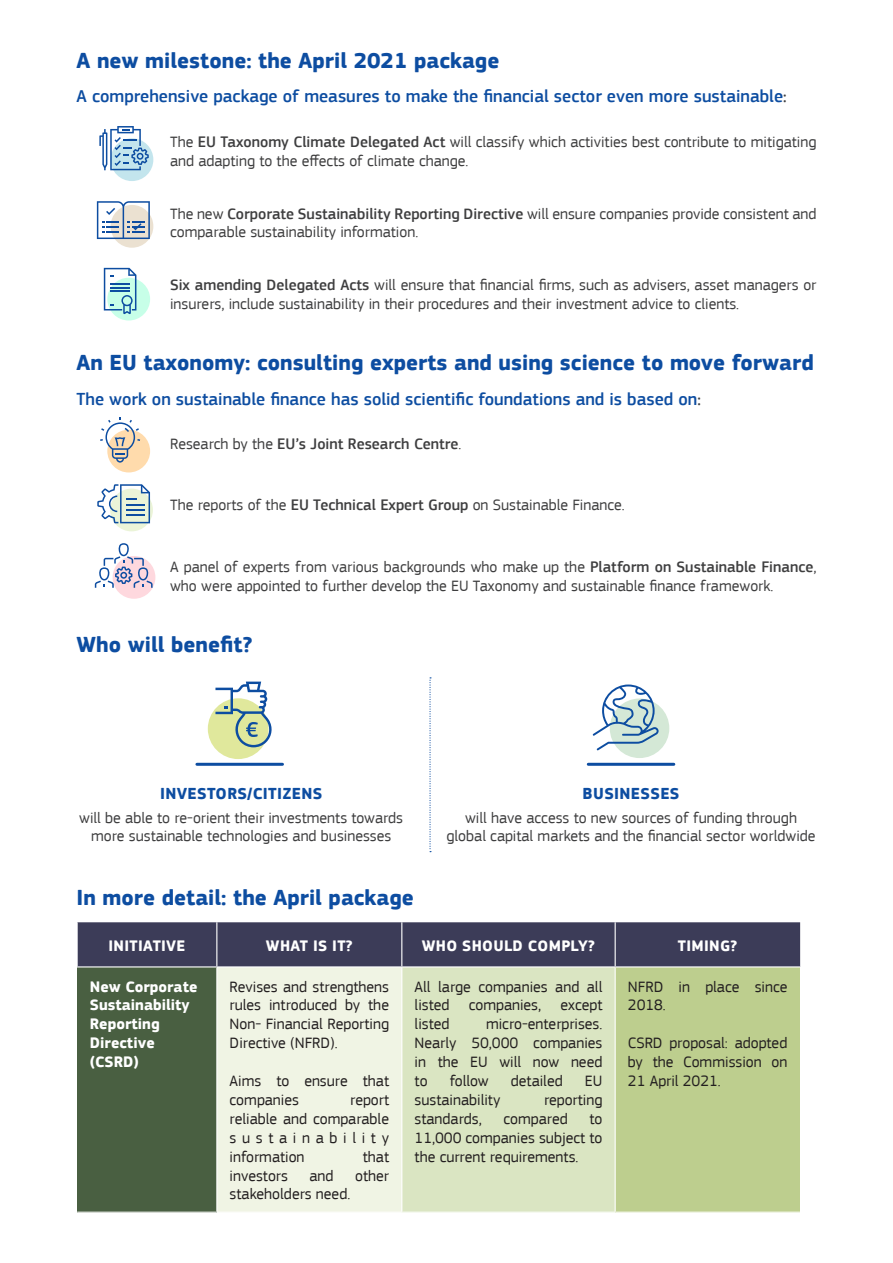
<style>
.page{position:relative;width:893px;height:1263px;background:#fff}
.page>*{position:absolute;margin:0;border:0;box-sizing:border-box;transform-origin:0 0}
.Title__1{font:700 22.5px "EC Square Sans Pro";color:#0d4da1}
.Subtitle__1{font:500 18px "EC Square Sans Pro";color:#0d4da1}
.t1{font:700 16.5px "EC Square Sans Pro";letter-spacing:.02em;color:#0d4da1}
.Bullet_points{font:15.75px/18.9px "EC Square Sans Pro";color:#3e3e3f}
.Normal_text{font:15.75px/18.9px "EC Square Sans Pro";color:#231f20;text-align:justify}
.Body_text{font:15.75px/18.9px "EC Square Sans Pro";color:#3e3e3f;text-align:center}
.Table_cell_light{font:700 15.75px/18.9px "EC Square Sans Pro";color:#fff}
.Table_header{font:700 15.75px "EC Square Sans Pro";letter-spacing:.02em;color:#fff}
.Bullet_points-2{font:500 15.75px "EC Square Sans Pro";color:#3e3e3f}
.s1{font-size:16.5px;color:#3e3e3f}
.s2{font-weight:500}
.s3{font-weight:400}
</style>
<div class="page">
<div style="left:78px;top:922px;width:722px;height:44px;background:#3c3c58"></div>
<div style="left:77px;top:967px;width:140px;height:245px;background:#495f41"></div>
<div style="left:217px;top:967px;width:185px;height:245px;background:#f0f4e4"></div>
<div style="left:402px;top:967px;width:213px;height:245px;background:#dae5c2"></div>
<div style="left:615px;top:967px;width:185px;height:245px;background:#bdce8e"></div>
<hr style="left:216px;top:922px;width:1px;height:44px;background:#fff">
<hr style="left:401px;top:922px;width:1px;height:44px;background:#fff">
<hr style="left:615px;top:922px;width:1px;height:44px;background:#fff">
<hr style="left:216px;top:967px;width:1px;height:244px;background:#fff">
<hr style="left:401px;top:967px;width:1px;height:244px;background:#fff">
<hr style="left:615px;top:967px;width:1px;height:244px;background:#fff">
<hr style="left:77px;top:1211px;width:140px;height:2px;background:#fff">
<hr style="left:217px;top:1211px;width:185px;height:2px;background:#fff">
<hr style="left:402px;top:1211px;width:213px;height:2px;background:#fff">
<hr style="left:615px;top:1211px;width:185px;height:2px;background:#fff">
<div style="left:111px;top:138px;width:42px;height:43px;background:#c3e5ed;border-radius:50%"></div>
<svg style="left:99px;top:126px;width:50px;height:44px"></svg>
<div style="left:111px;top:205px;width:42px;height:43px;background:#ebe1d1;border-radius:50%"></div>
<svg style="left:97px;top:201px;width:53px;height:38px"></svg>
<div style="left:107px;top:430px;width:43px;height:42px;background:#ffdbac;border-radius:50%"></div>
<svg style="left:100px;top:417px;width:40px;height:46px"></svg>
<svg style="left:110px;top:489px;width:43px;height:42px"></svg>
<svg style="left:97px;top:484px;width:53px;height:39px"></svg>
<div style="left:113px;top:556px;width:42px;height:43px;background:#fed8de;border-radius:50%"></div>
<svg style="left:95px;top:543px;width:58px;height:45px"></svg>
<div style="left:107px;top:278px;width:43px;height:42px;background:#c7ffe8;border-radius:50%"></div>
<svg style="left:104px;top:268px;width:32px;height:46px"></svg>
<svg style="left:429px;top:677px;width:2px;height:175px"></svg>
<hr style="left:197px;top:763px;width:85px;height:3px;background:#0d4da1">
<div style="left:208px;top:698px;width:61px;height:61px;background:#e0e89c;border-radius:50%"></div>
<svg style="left:215px;top:682px;width:57px;height:65px"></svg>
<hr style="left:588px;top:763px;width:86px;height:3px;background:#0d4da1">
<div style="left:610px;top:698px;width:59px;height:60px;background:#d4e8d6;border-radius:50%"></div>
<svg style="left:593px;top:684px;width:66px;height:66px"></svg>
<p class="Title__1" style="left:77px;top:47px;width:424px">A new milestone: the April 2021 package</p>
<p class="Subtitle__1" style="left:77px;top:86px;width:712px">A comprehensive package of measures to make the financial sector even more sustainable<span class="s1">:</span></p>
<p class="Bullet_points" style="left:170px;top:132px;width:648px">The <span class="s2">EU Taxonomy Climate Delegated Act</span> will classify which activities best contribute to mitigating and adapting to the effects of climate change.</p>
<p class="Bullet_points" style="left:170px;top:204px;width:648px">The new <span class="s2">Corporate Sustainability Reporting Directive</span> will ensure companies provide consistent and comparable sustainability information.</p>
<p class="Bullet_points" style="left:170px;top:276px;width:648px"><span class="s2">Six amending Delegated Acts</span> will ensure that financial firms, such as advisers, asset managers or insurers, include sustainability in their procedures and their investment advice to clients.</p>
<p class="Title__1" style="left:77px;top:349px;width:739px">An EU taxonomy: consulting experts and using science to move forward</p>
<p class="Subtitle__1" style="left:77px;top:388px;width:626px">The work on sustainable finance has solid scientific foundations and is based on<span class="s1">:</span></p>
<p class="Bullet_points-2" style="left:170px;top:435px;width:293px"><span class="s3">Research by the</span> EU’s Joint Research Centre<span class="s3">.</span></p>
<p class="Bullet_points" style="left:170px;top:496px;width:456px">The reports of the <span class="s2">EU Technical Expert Group</span> on Sustainable Finance.</p>
<p class="Bullet_points" style="left:170px;top:557px;width:648px">A panel of experts from various backgrounds who make up the <span class="s2">Platform on Sustainable Finance</span>, who were appointed to further develop the EU Taxonomy and sustainable finance framework.</p>
<p class="Title__1" style="left:77px;top:631px;width:177px">Who will benefit?</p>
<p class="t1" style="left:160px;top:784px;width:164px">INVESTORS/CITIZENS</p>
<p class="Body_text" style="left:79px;top:808px;width:325px">will be able to re-orient their investments towards more sustainable technologies and businesses</p>
<p class="t1" style="left:583px;top:784px;width:98px">BUSINESSES</p>
<p class="Body_text" style="left:446px;top:808px;width:371px">will have access to new sources of funding through global capital markets and the financial sector worldwide</p>
<p class="Title__1" style="left:77px;top:884px;width:339px">In more detail: the April package</p>
<p class="Table_header" style="left:109px;top:936px;width:78px">INITIATIVE</p>
<p class="Table_header" style="left:266px;top:936px;width:88px">WHAT IS IT?</p>
<p class="Table_header" style="left:422px;top:936px;width:175px">WHO SHOULD COMPLY?</p>
<p class="Table_header" style="left:678px;top:936px;width:61px">TIMING?</p>
<p class="Table_cell_light" style="left:90px;top:977px;width:109px">New Corporate<br>Sustainability<br>Reporting<br>Directive (CSRD)</p>
<p class="Normal_text" style="left:230px;top:977px;width:161px">Revises and strengthens rules introduced by the Non- Financial Reporting Directive (NFRD).</p>
<p class="Normal_text" style="left:230px;top:1071px;width:161px">Aims to ensure that companies</p>
<p class="Normal_text" style="left:415px;top:977px;width:189px">All large companies and all listed companies, except listed</p>
<p class="Normal_text" style="left:628px;top:977px;width:161px">NFRD in place since<br>2018.</p>
<p class="Normal_text" style="left:628px;top:1034px;width:161px">CSRD proposal: adopted by the Commission on 21 April 2021.</p>
<p class="Normal_text" style="left:415px;top:1015px;width:189px;text-indent:71px">micro-enterprises.<br>Nearly 50,000 companies in the EU will now need to</p>
<p class="Normal_text" style="left:450px;top:1071px;width:40px">follow</p>
<p class="Normal_text" style="left:511px;top:1071px;width:53px">detailed</p>
<p class="Normal_text" style="left:585px;top:1071px;width:19px">EU</p>
<p class="Normal_text" style="left:415px;top:1090px;width:87px">sustainability</p>
<p class="Normal_text" style="left:544px;top:1090px;width:60px">reporting</p>
<p class="Normal_text" style="left:415px;top:1109px;width:69px">standards,</p>
<p class="Normal_text" style="left:503px;top:1109px;width:66px">compared</p>
<p class="Normal_text" style="left:230px;top:1090px;width:161px;text-indent:121px">report reliable and comparable sustainability information</p>
<p class="Normal_text" style="left:415px;top:1109px;width:189px;text-indent:175px">to 11,000 companies subject to the current requirements.</p>
<p class="Normal_text" style="left:363px;top:1147px;width:28px">that</p>
<p class="Normal_text" style="left:230px;top:1166px;width:60px">investors</p>
<p class="Normal_text" style="left:310px;top:1166px;width:26px">and</p>
<p class="Normal_text" style="left:355px;top:1166px;width:35px">other</p>
<p class="Normal_text" style="left:230px;top:1185px;width:122px">stakeholders need.</p>
</div>
